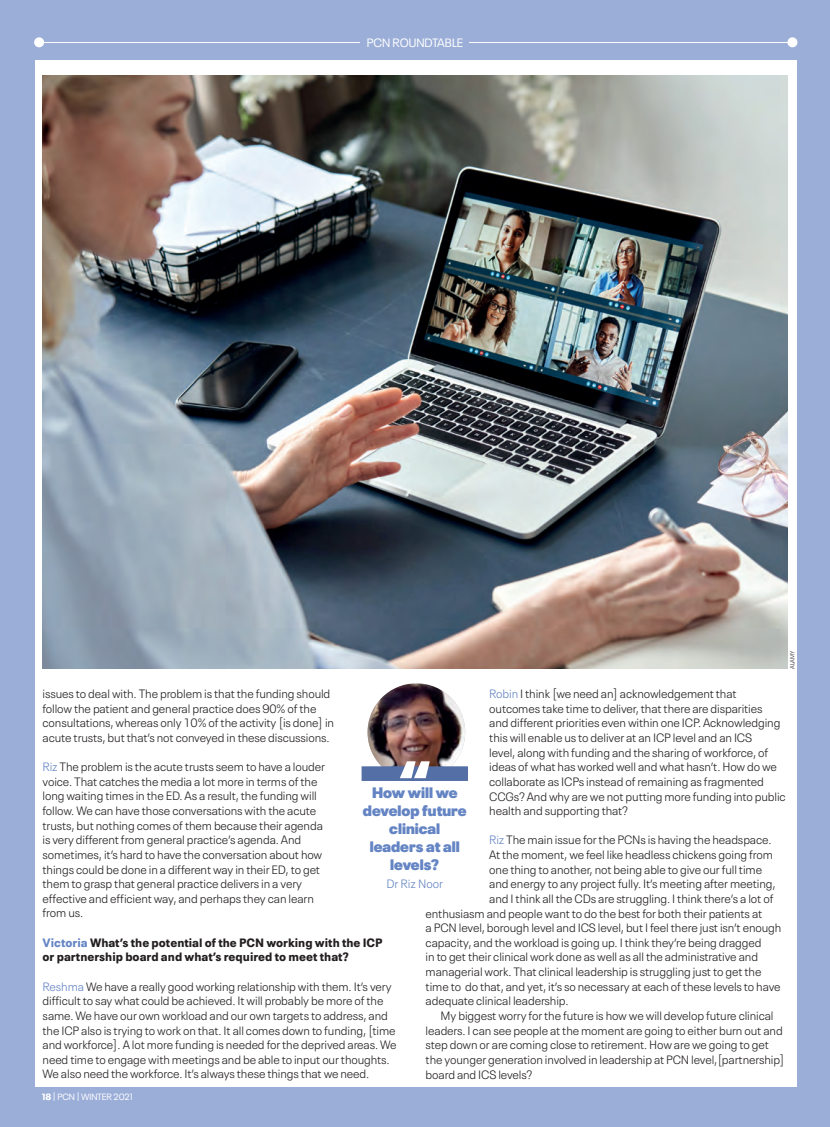
<style>
.page{position:relative;width:830px;height:1127px;background:#fff}
.page>*{position:absolute;margin:0;border:0;box-sizing:border-box;transform-origin:0 0}
.t1{font:900 15px/18px "Neue Plak";color:#6484c3;text-align:center}
.t2{font:300 12px/14.7px "Neue Plak Text";letter-spacing:-.01em;color:#231f20}
.t3{font:900 12px/14.7px "Neue Plak Text";color:#231f20}
.t4{font:12px "Neue Plak";color:#fff}
.t5{font:300 12px "Neue Plak Text";color:#6484c3}
.t6{font:9px "Neue Plak";color:#fff}
.t7{font:300 6px "Neue Plak Text";letter-spacing:-.01em;color:#231f20}
.s1{color:#6484c3}
.s2{font-weight:900}
</style>
<div class="page">
<div style="left:0;top:0;width:829px;height:1127px;background:#9baed8"></div>
<div style="left:35px;top:60px;width:761px;height:1027px;background:#fff"></div>
<hr style="left:38px;top:42px;width:753px;height:1px;background:#fff">
<div style="left:360px;top:38px;width:109px;height:11px;background:#9baed8"></div>
<div style="left:787px;top:37px;width:10px;height:10px;background:#fff;border-radius:50%"></div>
<div style="left:34px;top:37px;width:10px;height:10px;background:#fff;border-radius:50%"></div>
<img style="left:367px;top:683px;width:98px;height:98px;border-radius:49px">
<div style="left:361px;top:766px;width:107px;height:15px;background:#546fa6"></div>
<svg style="left:399px;top:761px;width:30px;height:17px"></svg>
<img style="left:43px;top:75px;width:744px;height:594px">
<p class="t4" style="left:366px;top:33px;width:98px">PCN ROUNDTABLE</p>
<p class="t7" style="left:787px;top:669px;width:20px;rotate:-90deg">ALAMY</p>
<p class="t2" style="left:489px;top:685px;width:298px"><span class="s1">Robin</span> I think [we need an] acknowledgement that outcomes take time to deliver, that there are disparities<br>and different priorities even within one ICP. Acknowledging this will enable us to deliver at an ICP level and an ICS<br>level, along with funding and the sharing of workforce, of ideas of what has worked well and what hasn’t. How do we collaborate as ICPs instead of remaining as fragmented CCGs? And why are we not putting more funding into public health and supporting that?</p>
<p class="t2" style="left:489px;top:832px;width:283px"><span class="s1">Riz</span> The main issue for the PCNs is having the headspace.</p>
<p class="t2" style="left:489px;top:846px;width:285px">At the moment, we feel like headless chickens going from</p>
<p class="t2" style="left:489px;top:861px;width:274px">one thing to another, not being able to give our full time</p>
<p class="t2" style="left:489px;top:875px;width:288px">and energy to any project fully. It’s meeting after meeting,</p>
<p class="t2" style="left:489px;top:890px;width:285px">and I think all the CDs are struggling. I think there’s a lot of</p>
<p class="t2" style="left:425px;top:905px;width:338px">enthusiasm and people want to do the best for both their patients at</p>
<p class="t2" style="left:425px;top:919px;width:357px">a PCN level, borough level and ICS level, but I feel there just isn’t enough</p>
<p class="t2" style="left:425px;top:934px;width:337px">capacity, and the workload is going up. I think they’re being dragged</p>
<p class="t2" style="left:425px;top:949px;width:334px">in to get their clinical work done as well as all the administrative and</p>
<p class="t2" style="left:425px;top:963px;width:337px">managerial work. That clinical leadership is struggling just to get the</p>
<p class="t2" style="left:425px;top:978px;width:356px">time to do that, and yet, it’s so necessary at each of these levels to have</p>
<p class="t2" style="left:425px;top:992px;width:144px">adequate clinical leadership.</p>
<p class="t2" style="left:440px;top:1007px;width:334px">My biggest worry for the future is how we will develop future clinical</p>
<p class="t2" style="left:425px;top:1022px;width:358px">leaders. I can see people at the moment are going to either burn out and</p>
<p class="t2" style="left:425px;top:1036px;width:344px">step down or are coming close to retirement. How are we going to get</p>
<p class="t2" style="left:425px;top:1051px;width:360px">the younger generation involved in leadership at PCN level,[partnership]</p>
<p class="t2" style="left:425px;top:1066px;width:108px">board and ICS levels?</p>
<p class="t2" style="left:43px;top:685px;width:293px">issues to deal with. The problem is that the funding should follow the patient and general practice does 90% of the consultations, whereas only 10% of the activity [is done] in acute trusts, but that’s not conveyed in these discussions.</p>
<p class="t2" style="left:43px;top:758px;width:284px"><span class="s1">Riz</span> The problem is the acute trusts seem to have a louder voice. That catches the media a lot more in terms of the long waiting times in the ED. As a result, the funding will follow. We can have those conversations with the acute trusts, but nothing comes of them because their agenda is very different from general practice’s agenda. And sometimes, it’s hard to have the conversation about how things could be done in a different way in their ED, to get them to grasp that general practice delivers in a very effective and efficient way, and perhaps they can learn from us.</p>
<p class="t3" style="left:43px;top:934px;width:341px"><span class="s1">Victoria</span> What’s the potential of the PCN working with the ICP or partnership board and what’s required to meet that?</p>
<p class="t2" style="left:43px;top:978px;width:355px"><span class="s1">Reshma</span> We have a really good working relationship with them. It’s very difficult to say what could be achieved. It will probably be more of the same. We have our own workload and our own targets to address, and the ICP also is trying to work on that. It all comes down to funding, [time and workforce]. A lot more funding is needed for the deprived areas. We need time to engage with meetings and be able to input our thoughts.<br>We also need the workforce. It’s always these things that we need.</p>
<p class="t1" style="left:363px;top:782px;width:105px">How will we develop future clinical leaders at all levels?</p>
<p class="t5" style="left:386px;top:874px;width:58px">Dr Riz Noor</p>
<p class="t6" style="left:42px;top:1090px;width:92px"><span class="s2">18</span> | PCN | WINTER 2021</p>
</div>
